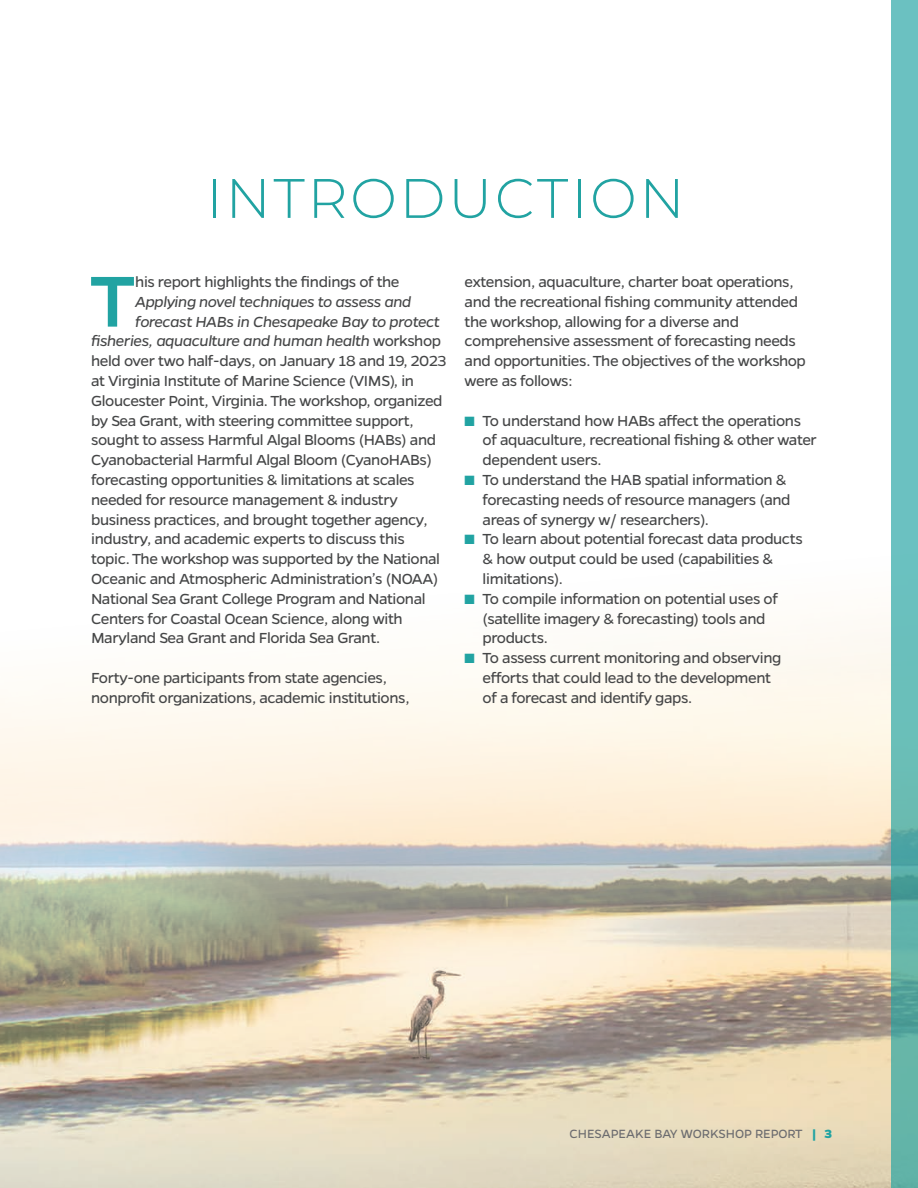
<style>
.page{position:relative;width:918px;height:1188px;background:#fff}
.page>*{position:absolute;margin:0;border:0;box-sizing:border-box;transform-origin:0 0}
.t1{font:500 81.45px "Gentona";color:#21a3a2}
.t2{font:300 55.5px "Montserrat";letter-spacing:.05em;color:#21a3a2}
.t3{font:16.5px/19.8px "Gentona";letter-spacing:-.025em;color:#454647}
.t4{font:italic 16.5px "Gentona";letter-spacing:-.025em;color:#454647}
.t5{font:13.5px "Gentona";letter-spacing:-.005em;color:#6c6c6f}
.s1{font-style:normal}
.s2{color:#21a3a2}
.s3{font-weight:800;color:#21a3a2}
</style>
<div class="page">
<img style="left:1px;top:622px;width:890px;height:566px">
<hr style="left:0;top:0;width:1px;height:1188px;background:#21a3a2">
<svg style="left:891px;top:0;width:27px;height:1188px;background:#66bab6"></svg>
<h2 class="t2" style="left:206px;top:160px;width:480px">INTRODUCTION</h2>
<h1 class="t1" style="left:90px;top:255px;width:47px">T</h1>
<p class="t3" style="left:135px;top:272px;width:266px">his report highlights the findings of the</p>
<p class="t4" style="left:135px;top:292px;width:278px">Applying novel techniques to assess and</p>
<p class="t4" style="left:135px;top:312px;width:306px">forecast HABs in Chesapeake Bay to protect</p>
<p class="t4" style="left:91px;top:332px;width:351px">fisheries, aquaculture and human health <span class="s1">workshop</span></p>
<p class="t3" style="left:91px;top:351px;width:357px">held over two half-days, on January 18 and 19, 2023</p>
<p class="t3" style="left:91px;top:371px;width:325px">at Virginia Institute of Marine Science (VIMS), in</p>
<p class="t3" style="left:91px;top:391px;width:353px">Gloucester Point, Virginia. The workshop, organized</p>
<p class="t3" style="left:91px;top:410px;width:324px">by Sea Grant, with steering committee support,</p>
<p class="t3" style="left:91px;top:430px;width:346px">sought to assess Harmful Algal Blooms (HABs) and</p>
<p class="t3" style="left:91px;top:450px;width:342px">Cyanobacterial Harmful Algal Bloom (CyanoHABs)</p>
<p class="t3" style="left:91px;top:470px;width:325px">forecasting opportunities &amp; limitations at scales</p>
<p class="t3" style="left:91px;top:490px;width:308px">needed for resource management &amp; industry</p>
<p class="t3" style="left:91px;top:509px;width:338px">business practices, and brought together agency,</p>
<p class="t3" style="left:91px;top:529px;width:315px">industry, and academic experts to discuss this</p>
<p class="t3" style="left:91px;top:549px;width:350px">topic. The workshop was supported by the National</p>
<p class="t3" style="left:91px;top:569px;width:349px">Oceanic and Atmospheric Administration’s (NOAA)</p>
<p class="t3" style="left:91px;top:589px;width:336px">National Sea Grant College Program and National</p>
<p class="t3" style="left:91px;top:608px;width:313px">Centers for Coastal Ocean Science, along with</p>
<p class="t3" style="left:91px;top:628px;width:291px">Maryland Sea Grant and Florida Sea Grant.</p>
<p class="t3" style="left:91px;top:668px;width:320px">Forty-one participants from state agencies, nonprofit organizations, academic institutions,</p>
<p class="t3" style="left:465px;top:272px;width:343px">extension, aquaculture, charter boat operations, and the recreational fishing community attended the workshop, allowing for a diverse and comprehensive assessment of forecasting needs and opportunities. The objectives of the workshop were as follows:</p>
<p class="t3" style="left:483px;top:410px;width:336px;text-indent:-18px"><span class="s2">■</span> To understand how HABs affect the operations of aquaculture, recreational fishing &amp; other water dependent users.</p>
<p class="t3" style="left:483px;top:470px;width:309px;text-indent:-18px"><span class="s2">■</span> To understand the HAB spatial information &amp; forecasting needs of resource managers (and areas of synergy w/ researchers).</p>
<p class="t3" style="left:483px;top:529px;width:322px;text-indent:-18px"><span class="s2">■</span> To learn about potential forecast data products &amp; how output could be used (capabilities &amp; limitations).</p>
<p class="t3" style="left:483px;top:589px;width:297px;text-indent:-18px"><span class="s2">■</span> To compile information on potential uses of (satellite imagery &amp; forecasting) tools and products.</p>
<p class="t3" style="left:483px;top:648px;width:300px;text-indent:-18px"><span class="s2">■</span> To assess current monitoring and observing efforts that could lead to the development of a forecast and identify gaps.</p>
<p class="t5" style="left:569px;top:1126px;width:264px">CHESAPEAKE BAY WORKSHOP REPORT <span class="s3">| 3</span></p>
</div>
